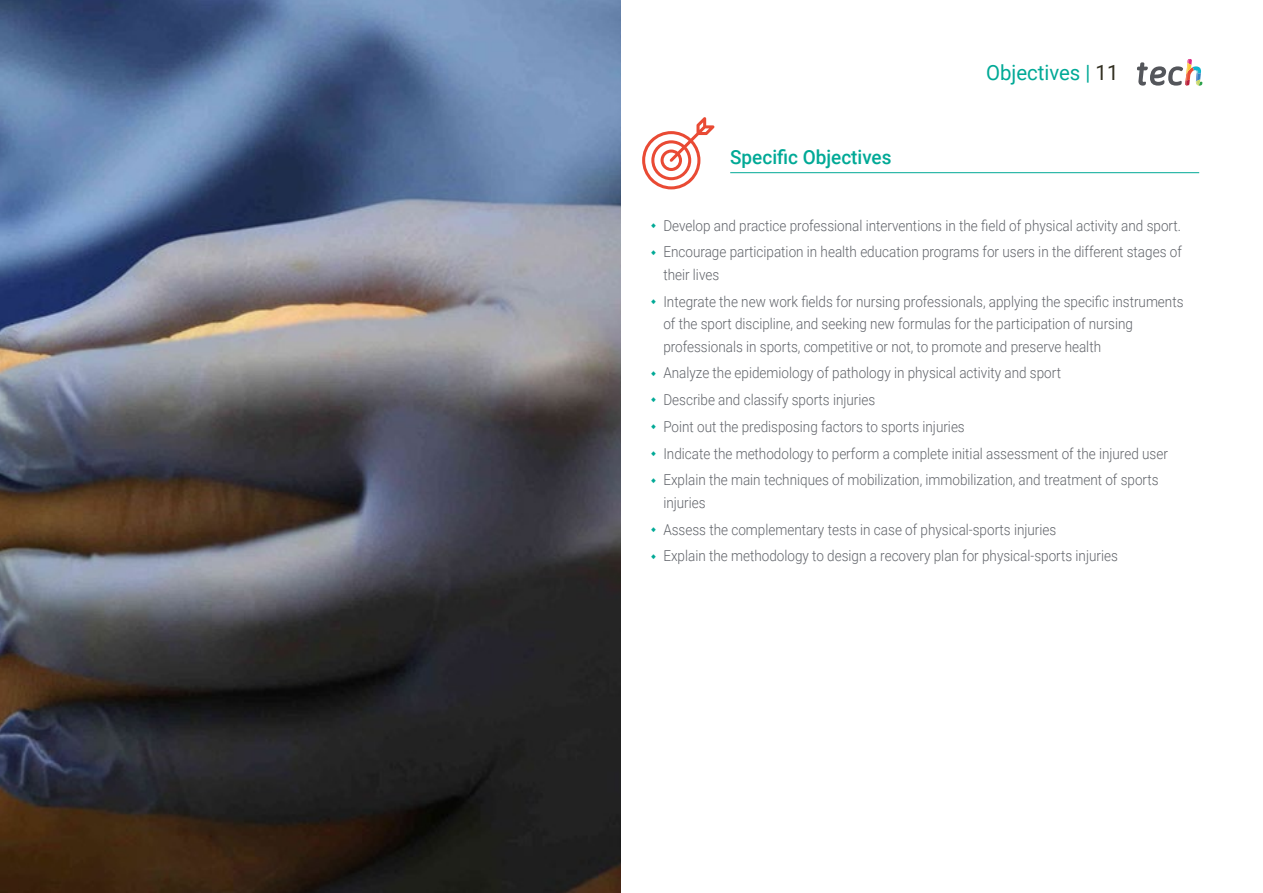
<style>
.page{position:relative;width:1263px;height:893px;background:#fff}
.page>*{position:absolute;margin:0;border:0;box-sizing:border-box;transform-origin:0 0}
.t1{font:21px "Roboto";color:#00a996}
.t2{font:500 19.5px "Roboto";color:#00a996}
.t3{font:300 15px/26.7px "Roboto";color:#61646a;scale:.9 1}
.s1{color:#312e20}
</style>
<div class="page">
<img style="left:0;top:0;width:621px;height:893px">
<svg style="left:1137px;top:59px;width:65px;height:27px"></svg>
<hr style="left:730px;top:172px;width:469px;height:1px;background:#00a996">
<svg style="left:642px;top:117px;width:72px;height:72px"></svg>
<h2 class="t2" style="left:730px;top:144px;width:163px">Specific Objectives</h2>
<h1 class="t1" style="left:986px;top:57px;width:134px">Objectives | <span class="s1">11</span></h1>
<p class="t3" style="left:663px;top:211px;width:577px">Develop and practice professional interventions in the field of physical activity and sport.<br>Encourage participation in health education programs for users in the different stages of</p>
<p class="t3" style="left:663px;top:261px;width:579px">their lives<br>Integrate the new work fields for nursing professionals, applying the specific instruments</p>
<p class="t3" style="left:663px;top:312px;width:523px;line-height:22.5px">of the sport discipline, and seeking new formulas for the participation of nursing professionals in sports, competitive or not, to promote and preserve health</p>
<p class="t3" style="left:663px;top:359px;width:562px">Analyze the epidemiology of pathology in physical activity and sport<br>Describe and classify sports injuries<br>Point out the predisposing factors to sports injuries<br>Indicate the methodology to perform a complete initial assessment of the injured user Explain the main techniques of mobilization, immobilization, and treatment of sports</p>
<p class="t3" style="left:663px;top:489px;width:506px">injuries<br>Assess the complementary tests in case of physical-sports injuries<br>Explain the methodology to design a recovery plan for physical-sports injuries</p>
</div>
